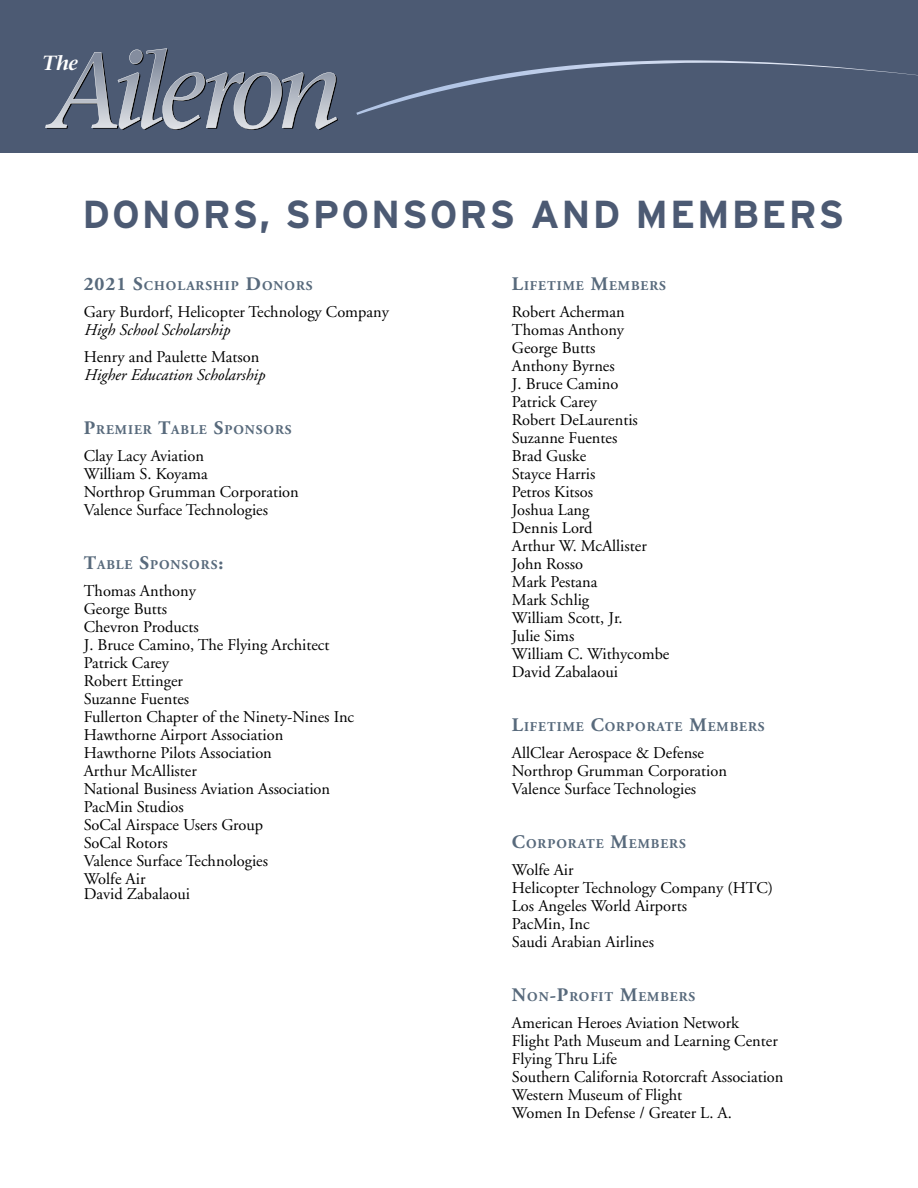
<style>
.page{position:relative;width:918px;height:1188px;background:#fff}
.page>*{position:absolute;margin:0;border:0;box-sizing:border-box;transform-origin:0 0}
.t1{font:700 39px "Interstate";letter-spacing:.05em;color:#4c5a73}
.t2{font:italic 600 20.4px "Stone Serif";color:#fff}
.t3{font:16.35px/18px "Adobe Garamond";color:#000}
.t4{font:italic 16.35px "Adobe Garamond";color:#000}
.t5{font:700 13.35px "Adobe Garamond";letter-spacing:.07em;color:#586a7c}
.s1{font-size:19.2px}
</style>
<div class="page">
<div style="left:0;top:0;width:918px;height:153px;background:#4c5a73"></div>
<svg style="left:45px;top:48px;width:293px;height:82px"></svg>
<svg style="left:356px;top:60px;width:562px;height:55px"></svg>
<p class="t2" style="left:42px;top:50px;width:38px">The</p>
<h1 class="t1" style="left:83px;top:193px;width:763px">DONORS, SPONSORS AND MEMBERS</h1>
<p class="t5" style="left:84px;top:279px;width:230px"><span class="s1">2021 S</span>CHOLARSHIP <span class="s1">D</span>ONORS</p>
<p class="t3" style="left:84px;top:304px;width:307px">Gary Burdorf, Helicopter Technology Company</p>
<p class="t4" style="left:84px;top:321px;width:148px">High School Scholarship</p>
<p class="t3" style="left:84px;top:349px;width:177px">Henry and Paulette Matson</p>
<p class="t4" style="left:84px;top:366px;width:183px">Higher Education Scholarship</p>
<p class="t5" style="left:84px;top:423px;width:209px"><span class="s1">P</span>REMIER <span class="s1">T</span>ABLE <span class="s1">S</span>PONSORS</p>
<p class="t3" style="left:84px;top:448px;width:217px">Clay Lacy Aviation<br>William S. Koyama<br>Northrop Grumman Corporation<br>Valence Surface Technologies</p>
<p class="t5" style="left:84px;top:558px;width:141px"><span class="s1">T</span>ABLE <span class="s1">S</span>PONSORS<span class="s1">:</span></p>
<p class="t3" style="left:84px;top:583px;width:272px">Thomas Anthony<br>George Butts<br>Chevron Products<br>J. Bruce Camino, The Flying Architect<br>Patrick Carey<br>Robert Ettinger<br>Suzanne Fuentes<br>Fullerton Chapter of the Ninety-Nines Inc<br>Hawthorne Airport Association<br>Hawthorne Pilots Association<br>Arthur McAllister<br>National Business Aviation Association<br>PacMin Studios<br>SoCal Airspace Users Group<br>SoCal Rotors<br>Valence Surface Technologies<br>Wolfe Air</p>
<p class="t3" style="left:84px;top:885px;width:108px">David Zabalaoui</p>
<p class="t5" style="left:512px;top:279px;width:156px"><span class="s1">L</span>IFETIME <span class="s1">M</span>EMBERS</p>
<p class="t3" style="left:512px;top:304px;width:159px">Robert Acherman<br>Thomas Anthony<br>George Butts<br>Anthony Byrnes<br>J. Bruce Camino<br>Patrick Carey<br>Robert DeLaurentis<br>Suzanne Fuentes<br>Brad Guske<br>Stayce Harris<br>Petros Kitsos<br>Joshua Lang<br>Dennis Lord<br>Arthur W. McAllister<br>John Rosso<br>Mark Pestana<br>Mark Schlig<br>William Scott, Jr.<br>Julie Sims<br>William C. Withycombe<br>David Zabalaoui</p>
<p class="t5" style="left:512px;top:720px;width:254px"><span class="s1">L</span>IFETIME <span class="s1">C</span>ORPORATE <span class="s1">M</span>EMBERS</p>
<p class="t3" style="left:512px;top:745px;width:217px">AllClear Aerospace &amp; Defense<br>Northrop Grumman Corporation<br>Valence Surface Technologies</p>
<p class="t5" style="left:512px;top:837px;width:176px"><span class="s1">C</span>ORPORATE <span class="s1">M</span>EMBERS</p>
<p class="t3" style="left:512px;top:862px;width:263px">Wolfe Air<br>Helicopter Technology Company (HTC)<br>Los Angeles World Airports<br>PacMin, Inc<br>Saudi Arabian Airlines</p>
<p class="t5" style="left:512px;top:990px;width:185px"><span class="s1">N</span>ON<span class="s1">-P</span>ROFIT <span class="s1">M</span>EMBERS</p>
<p class="t3" style="left:512px;top:1015px;width:273px">American Heroes Aviation Network<br>Flight Path Museum and Learning Center<br>Flying Thru Life<br>Southern California Rotorcraft Association<br>Western Museum of Flight<br>Women In Defense / Greater L. A.</p>
</div>
